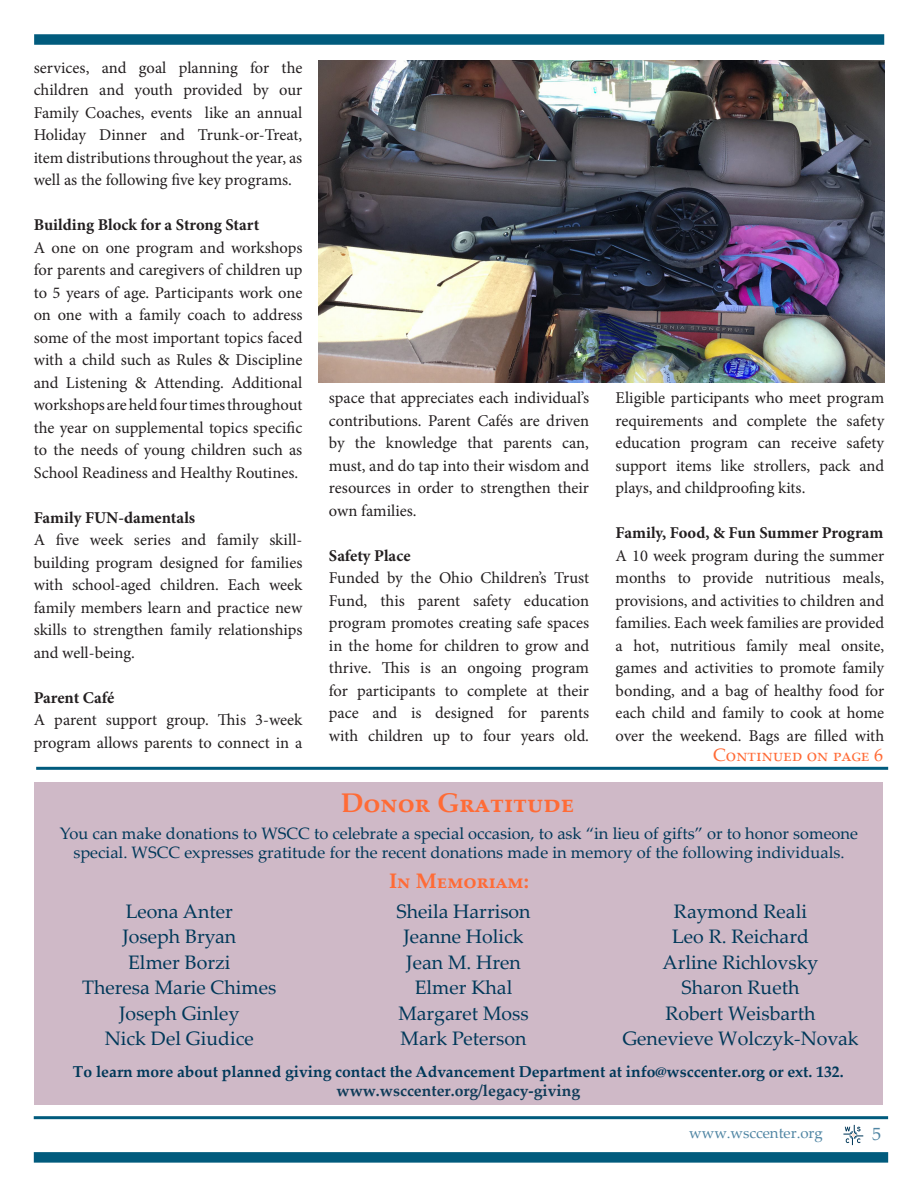
<style>
.page{position:relative;width:918px;height:1188px;background:#fff}
.page>*{position:absolute;margin:0;border:0;box-sizing:border-box;transform-origin:0 0}
.t1{font:700 27px "Palatino Linotype";color:#ff6b36}
.t2{font:700 21px "Palatino Linotype";color:#ff6b36}
.t3{font:19.5px "Palatino Linotype";color:#003859}
.t4{font:18px "Palatino Linotype";color:#ff6b36}
.t5{font:18px "Palatino Linotype";color:#4f85a3}
.t6{font:16.5px/22.5px "Minion Pro";letter-spacing:-.005em;color:#231f20;text-align:justify}
.t7{font:16.5px/19.8px "Palatino Linotype";color:#003859;text-align:center}
.t8{font:700 16.5px "Minion Pro";letter-spacing:-.01em;color:#231f20}
.t9{font:700 15.75px "Palatino Linotype";color:#003859}
.t10{font:700 15.75px "Palatino Linotype";color:#0e3b58}
.t11{font:15px "Palatino Linotype";color:#4f85a3}
</style>
<div class="page">
<div style="left:34px;top:1152px;width:854px;height:11px;background:#015b7d"></div>
<hr style="left:34px;top:1116px;width:854px;height:3px;background:#015b7d">
<div style="left:34px;top:34px;width:850px;height:11px;background:#015b7d"></div>
<hr style="left:36px;top:767px;width:852px;height:3px;background:#015b7d">
<svg style="left:843px;top:1125px;width:20px;height:20px"></svg>
<div style="left:35px;top:782px;width:848px;height:322px;background:#cfb9c7"></div>
<img style="left:319px;top:61px;width:565px;height:321px">
<p class="t6" style="left:34px;top:56px;width:270px">services, and goal planning for the children and youth provided by our Family Coaches, events like an annual Holiday Dinner and Trunk-or-Treat, item distributions throughout the year, as well as the following five key programs.</p>
<p class="t8" style="left:34px;top:213px;width:227px">Building Block for a Strong Start</p>
<p class="t6" style="left:34px;top:236px;width:270px">A one on one program and workshops for parents and caregivers of children up to 5 years of age. Participants work one on one with a family coach to address some of the most important topics faced with a child such as Rules &amp; Discipline and Listening &amp; Attending. Additional workshops are held four times throughout the year on supplemental topics specific to the needs of young children such as School Readiness and Healthy Routines.</p>
<p class="t8" style="left:34px;top:506px;width:163px">Family FUN-damentals</p>
<p class="t6" style="left:34px;top:529px;width:270px">A five week series and family skill&shy;building program designed for families with school-aged children. Each week family members learn and practice new skills to strengthen family relationships and well-being.</p>
<p class="t8" style="left:34px;top:686px;width:82px">Parent Café</p>
<p class="t6" style="left:34px;top:709px;width:270px">A parent support group. This 3-week program allows parents to connect in a</p>
<p class="t6" style="left:329px;top:387px;width:262px">space that appreciates each individual’s contributions. Parent Cafés are driven by the knowledge that parents can, must, and do tap into their wisdom and resources in order to strengthen their own families.</p>
<p class="t8" style="left:329px;top:544px;width:83px">Safety Place</p>
<p class="t6" style="left:329px;top:567px;width:262px">Funded by the Ohio Children’s Trust Fund, this parent safety education program promotes creating safe spaces in the home for children to grow and thrive. This is an ongoing program for participants to complete at their pace and is designed for parents with children up to four years old.</p>
<p class="t1" style="left:341px;top:784px;width:235px">Donor Gratitude</p>
<p class="t6" style="left:616px;top:387px;width:270px">Eligible participants who meet program requirements and complete the safety education program can receive safety support items like strollers, pack and plays, and childproofing kits.</p>
<p class="t8" style="left:616px;top:522px;width:269px">Family, Food, &amp; Fun Summer Program</p>
<p class="t6" style="left:616px;top:545px;width:270px">A 10 week program during the summer months to provide nutritious meals, provisions, and activities to children and families. Each week families are provided a hot, nutritious family meal onsite, games and activities to promote family bonding, and a bag of healthy food for each child and family to cook at home over the weekend. Bags are filled with</p>
<p class="t4" style="left:713px;top:742px;width:171px">Continued on page 6</p>
<p class="t7" style="left:60px;top:822px;width:800px">You can make donations to WSCC to celebrate a special occasion, to ask “in lieu of gifts” or to honor someone special. WSCC expresses gratitude for the recent donations made in memory of the following individuals.</p>
<p class="t2" style="left:389px;top:866px;width:141px">In Memoriam:</p>
<p class="t3" style="left:126px;top:897px;width:109px">Leona Anter</p>
<p class="t3" style="left:122px;top:923px;width:115px">Joseph Bryan</p>
<p class="t3" style="left:128px;top:948px;width:104px">Elmer Borzi</p>
<p class="t3" style="left:82px;top:974px;width:196px">Theresa Marie Chimes</p>
<p class="t3" style="left:119px;top:999px;width:122px">Joseph Ginley</p>
<p class="t3" style="left:105px;top:1025px;width:151px">Nick Del Giudice</p>
<p class="t9" style="left:73px;top:1060px;width:772px">To learn more about planned giving contact the Advancement Department at info@wsccenter.org or ext. 132.</p>
<p class="t10" style="left:337px;top:1079px;width:245px">www.wsccenter.org/legacy-giving</p>
<p class="t3" style="left:396px;top:897px;width:136px">Sheila Harrison</p>
<p class="t3" style="left:403px;top:923px;width:122px">Jeanne Holick</p>
<p class="t3" style="left:406px;top:948px;width:116px">Jean M. Hren</p>
<p class="t3" style="left:415px;top:974px;width:99px">Elmer Khal</p>
<p class="t3" style="left:398px;top:999px;width:132px">Margaret Moss</p>
<p class="t3" style="left:401px;top:1025px;width:127px">Mark Peterson</p>
<p class="t3" style="left:674px;top:897px;width:135px">Raymond Reali</p>
<p class="t3" style="left:672px;top:923px;width:138px">Leo R. Reichard</p>
<p class="t3" style="left:663px;top:948px;width:157px">Arline Richlovsky</p>
<p class="t3" style="left:682px;top:974px;width:119px">Sharon Rueth</p>
<p class="t3" style="left:665px;top:999px;width:152px">Robert Weisbarth</p>
<p class="t3" style="left:622px;top:1025px;width:238px">Genevieve Wolczyk-Novak</p>
<p class="t11" style="left:689px;top:1122px;width:135px">www.wsccenter.org</p>
<p class="t5" style="left:872px;top:1121px;width:10px">5</p>
</div>
